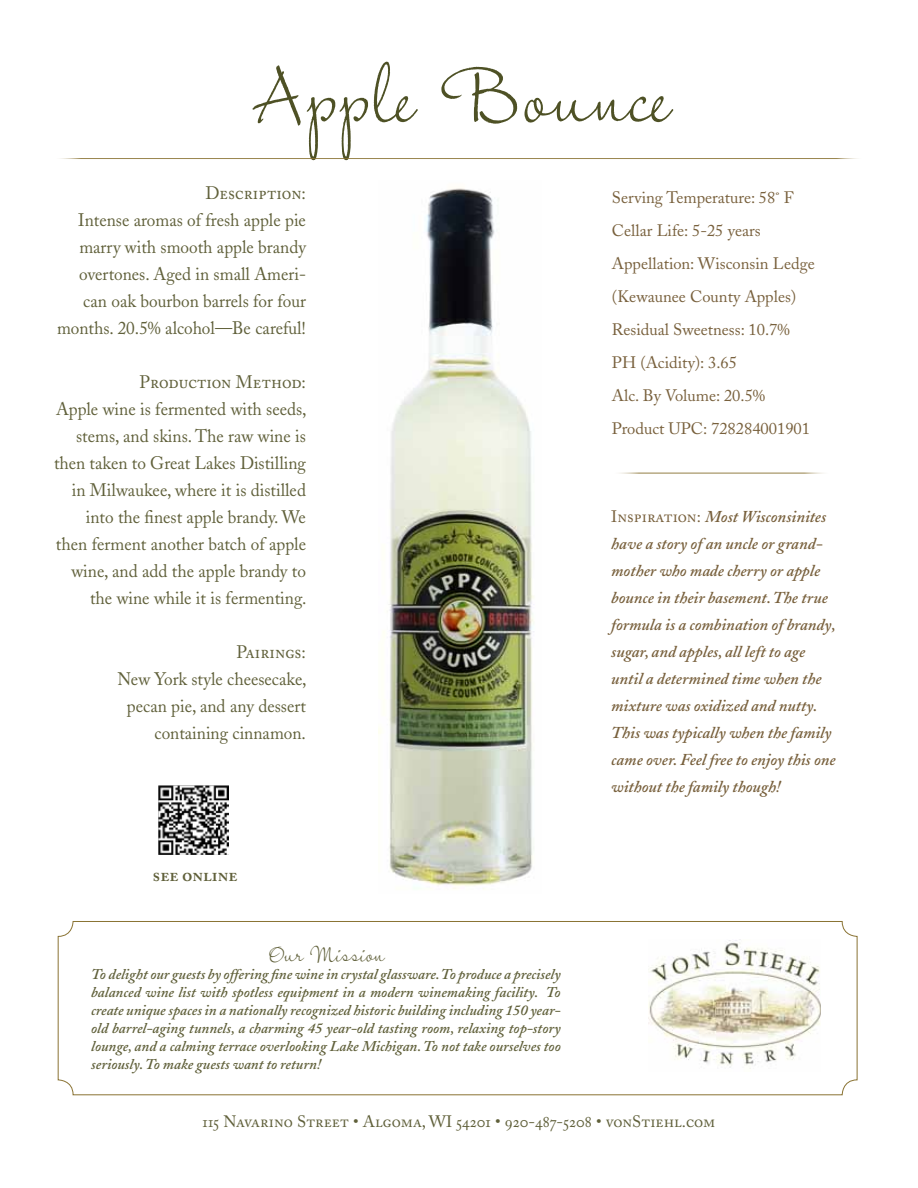
<style>
.page{position:relative;width:918px;height:1188px;background:#fff}
.page>*{position:absolute;margin:0;border:0;box-sizing:border-box;transform-origin:0 0}
.t1{font:90.9px "Freedom Writer BF";color:#4e5125}
.t2{font:25.65px "Freedom Writer BF";color:#60603a}
.t3{font:18px/27px "Adobe Caslon";color:#60603a;text-align:right;scale:.96 1}
.t4{font:18px "Adobe Caslon Regular SC";color:#60603a;scale:.96 1}
.t5{font:18px "Adobe Caslon Semibold SC";color:#60603a}
.t6{font:italic 600 16.5px/27px "Adobe Caslon";color:#78603c}
.t7{font:16.5px/33px "Adobe Caslon";color:#78603c}
.t8{font:16.5px "Adobe Caslon Regular SC";color:#60603a}
.t9{font:italic 600 14.85px/18px "Adobe Caslon";color:#60603a;text-align:justify}
.s1{font-family:"Adobe Caslon Regular SC";font-weight:400;font-style:normal}
</style>
<div class="page">
<div style="left:58px;top:921px;width:800px;height:174px;border:1px solid #8a7333;border-radius:15px"></div>
<img style="left:649px;top:939px;width:172px;height:130px">
<hr style="left:612px;top:473px;width:220px;height:1px;background:#8a7333">
<hr style="left:54px;top:158px;width:810px;height:1px;background:#8a7333">
<img style="left:379px;top:188px;width:155px;height:701px">
<img style="left:159px;top:785px;width:70px;height:70px">
<h1 class="t1" style="left:252px;top:36px;width:417px">Apple Bounce</h1>
<p class="t4" style="left:205px;top:182px;width:106px">Description:</p>
<p class="t3" style="left:57px;top:206px;width:261px">Intense aromas of fresh apple pie marry with smooth apple brandy overtones. Aged in small Ameri&shy;can oak bourbon barrels for four months. 20.5% alcohol—Be careful!</p>
<p class="t4" style="left:140px;top:371px;width:175px">Production Method:</p>
<p class="t3" style="left:54px;top:395px;width:265px">Apple wine is fermented with seeds, stems, and skins. The raw wine is then taken to Great Lakes Distilling in Milwaukee, where it is distilled into the finest apple brandy. We then ferment another batch of apple wine, and add the apple brandy to the wine while it is fermenting.</p>
<p class="t4" style="left:237px;top:641px;width:74px">Pairings:</p>
<p class="t3" style="left:117px;top:665px;width:199px;line-height:27.5px">New York style cheesecake, pecan pie, and any dessert containing cinnamon.</p>
<p class="t5" style="left:153px;top:864px;width:87px">see online</p>
<h2 class="t2" style="left:268px;top:937px;width:117px">Our Mission</h2>
<p class="t9" style="left:91px;top:965px;width:471px">To delight our guests by offering fine wine in crystal glassware. To produce a precisely balanced wine list with spotless equipment in a modern winemaking facility. To create unique spaces in a nationally recognized historic building including 150 year&shy;old barrel-aging tunnels, a charming 45 year-old tasting room, relaxing top-story lounge, and a calming terrace overlooking Lake Michigan. To not take ourselves too seriously. To make guests want to return!</p>
<p class="t7" style="left:612px;top:181px;width:204px">Serving Temperature: 58˚ F<br>Cellar Life: 5-25 years<br>Appellation: Wisconsin Ledge (Kewaunee County Apples)<br>Residual Sweetness: 10.7%<br>PH (Acidity): 3.65<br>Alc. By Volume: 20.5%<br>Product UPC: 728284001901</p>
<p class="t6" style="left:611px;top:504px;width:226px"><span class="s1">Inspiration:</span> Most Wisconsinites have a story of an uncle or grand&shy;mother who made cherry or apple bounce in their basement. The true formula is a combination of brandy, sugar, and apples, all left to age until a determined time when the mixture was oxidized and nutty.<br>This was typically when the family came over. Feel free to enjoy this one without the family though!</p>
<p class="t8" style="left:203px;top:1111px;width:514px">115 Navarino Street • Algoma, WI 54201 • 920-487-5208 • vonStiehl.com</p>
</div>
